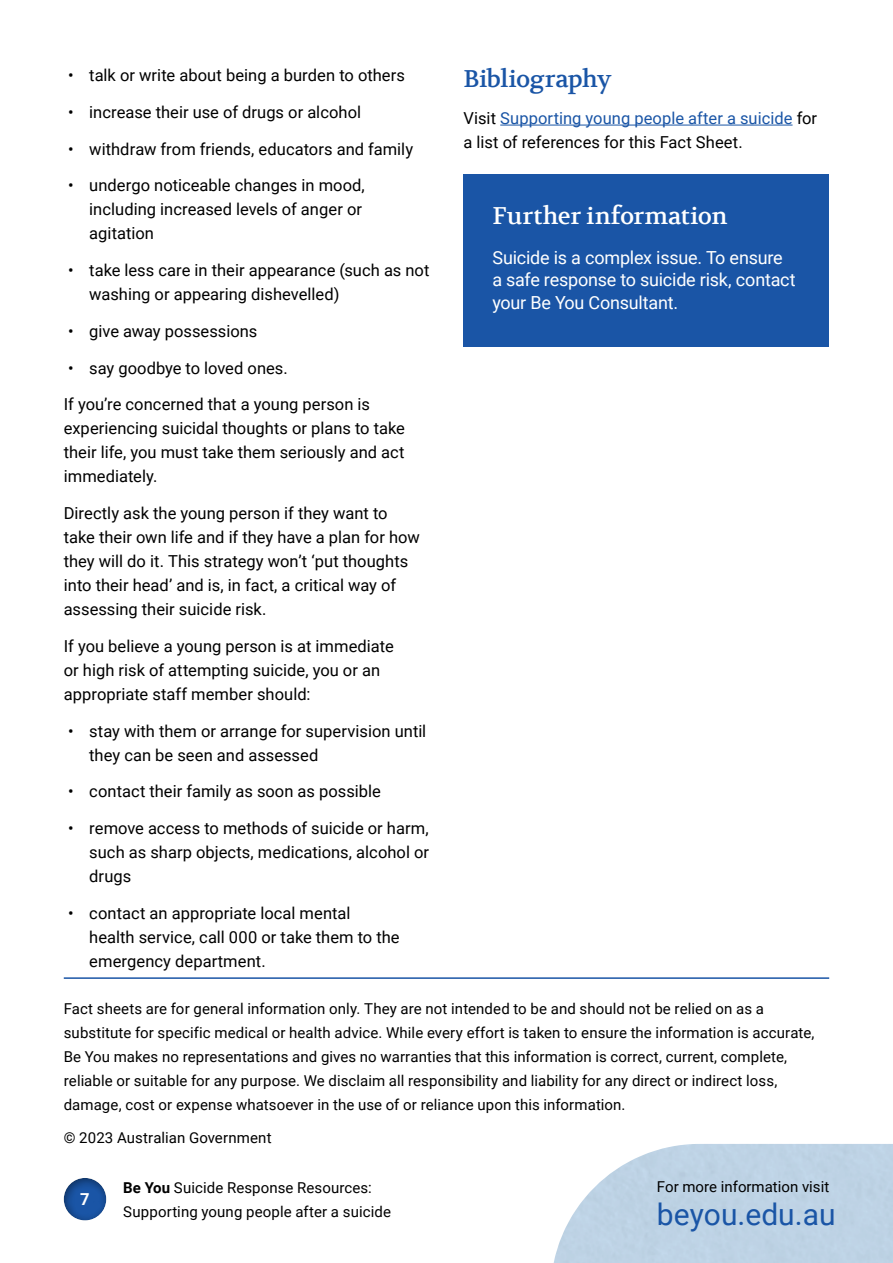
<style>
.page{position:relative;width:893px;height:1263px;background:#fff}
.page>*{position:absolute;margin:0;border:0;box-sizing:border-box;transform-origin:0 0}
.t1{font:30px "Roboto";color:#1a55a6}
.t2{font:24px "Volkhov";color:#fff}
.t3{font:24px "Volkhov";letter-spacing:-.025em;color:#1a55a6}
.t4{font:18px/22.5px "Roboto";letter-spacing:-.015em;color:#fff}
.Bullet{font:16.5px/24px "Roboto";color:#000}
.Body{font:16.5px/24px "Roboto";color:#000}
.t5{font:700 16.5px "Roboto";color:#fff}
.t6{font:15px/24px "Roboto";letter-spacing:.005em;color:#000}
.s1{color:#1a55a6}
.s2{font-weight:700}
</style>
<div class="page">
<div style="left:51px;top:1165px;width:68px;height:56px;background:#000;opacity:.5"></div>
<div style="left:463px;top:174px;width:366px;height:173px;background:#1a55a6"></div>
<hr style="left:500px;top:125px;width:292px;height:1px;background:#1a55a6">
<hr style="left:64px;top:977px;width:765px;height:2px;background:#1a55a6">
<p class="Bullet" style="left:68px;top:63px;width:338px">• talk or write about being a burden to others</p>
<p class="Bullet" style="left:68px;top:99px;width:295px">• increase their use of drugs or alcohol</p>
<p class="Bullet" style="left:68px;top:136px;width:347px">• withdraw from friends, educators and family</p>
<p class="Bullet" style="left:89px;top:173px;width:277px;text-indent:-21px">• undergo noticeable changes in mood, including increased levels of anger or agitation</p>
<p class="Bullet" style="left:89px;top:258px;width:342px;text-indent:-21px">• take less care in their appearance (such as not washing or appearing dishevelled)</p>
<p class="Bullet" style="left:68px;top:318px;width:191px">• give away possessions</p>
<p class="Bullet" style="left:68px;top:355px;width:221px">• say goodbye to loved ones.</p>
<p class="Body" style="left:64px;top:392px;width:343px">If you’re concerned that a young person is experiencing suicidal thoughts or plans to take their life, you must take them seriously and act immediately.</p>
<p class="Body" style="left:64px;top:501px;width:358px">Directly ask the young person if they want to take their own life and if they have a plan for how they will do it. This strategy won’t ‘put thoughts into their head’ and is, in fact, a critical way of assessing their suicide risk.</p>
<p class="Body" style="left:64px;top:633px;width:331px">If you believe a young person is at immediate or high risk of attempting suicide, you or an appropriate staff member should:</p>
<p class="Bullet" style="left:89px;top:718px;width:339px;text-indent:-21px">• stay with them or arrange for supervision until they can be seen and assessed</p>
<p class="Bullet" style="left:68px;top:779px;width:314px">• contact their family as soon as possible</p>
<p class="Bullet" style="left:89px;top:816px;width:341px;text-align:justify;text-indent:-21px">• remove access to methods of suicide or harm, such as sharp objects, medications, alcohol or drugs</p>
<p class="Bullet" style="left:89px;top:900px;width:312px;text-indent:-21px">• contact an appropriate local mental health service, call 000 or take them to the emergency department.</p>
<h2 class="t3" style="left:463px;top:64px;width:150px">Bibliography</h2>
<p class="Body" style="left:463px;top:105px;width:355px">Visit <span class="s1">Supporting young people after a suicide</span> for a list of references for this Fact Sheet.</p>
<h2 class="t2" style="left:492px;top:201px;width:236px">Further information</h2>
<h3 class="t4" style="left:492px;top:245px;width:305px">Suicide is a complex issue. To ensure a safe response to suicide risk, contact your Be You Consultant.</h3>
<p class="t6" style="left:64px;top:996px;width:752px">Fact sheets are for general information only. They are not intended to be and should not be relied on as a substitute for specific medical or health advice. While every effort is taken to ensure the information is accurate, Be You makes no representations and gives no warranties that this information is correct, current, complete, reliable or suitable for any purpose. We disclaim all responsibility and liability for any direct or indirect loss, damage, cost or expense whatsoever in the use of or reliance upon this information.</p>
<p class="t6" style="left:64px;top:1125px;width:209px">© 2023 Australian Government</p>
<p class="t5" style="left:80px;top:1187px;width:11px">7</p>
<p class="t6" style="left:123px;top:1175px;width:269px"><span class="s2">Be You</span> Suicide Response Resources:<br>Supporting young people after a suicide</p>
<p class="t6" style="left:657px;top:1174px;width:174px">For more information visit</p>
<h1 class="t1" style="left:657px;top:1193px;width:180px">beyou.edu.au</h1>
</div>
